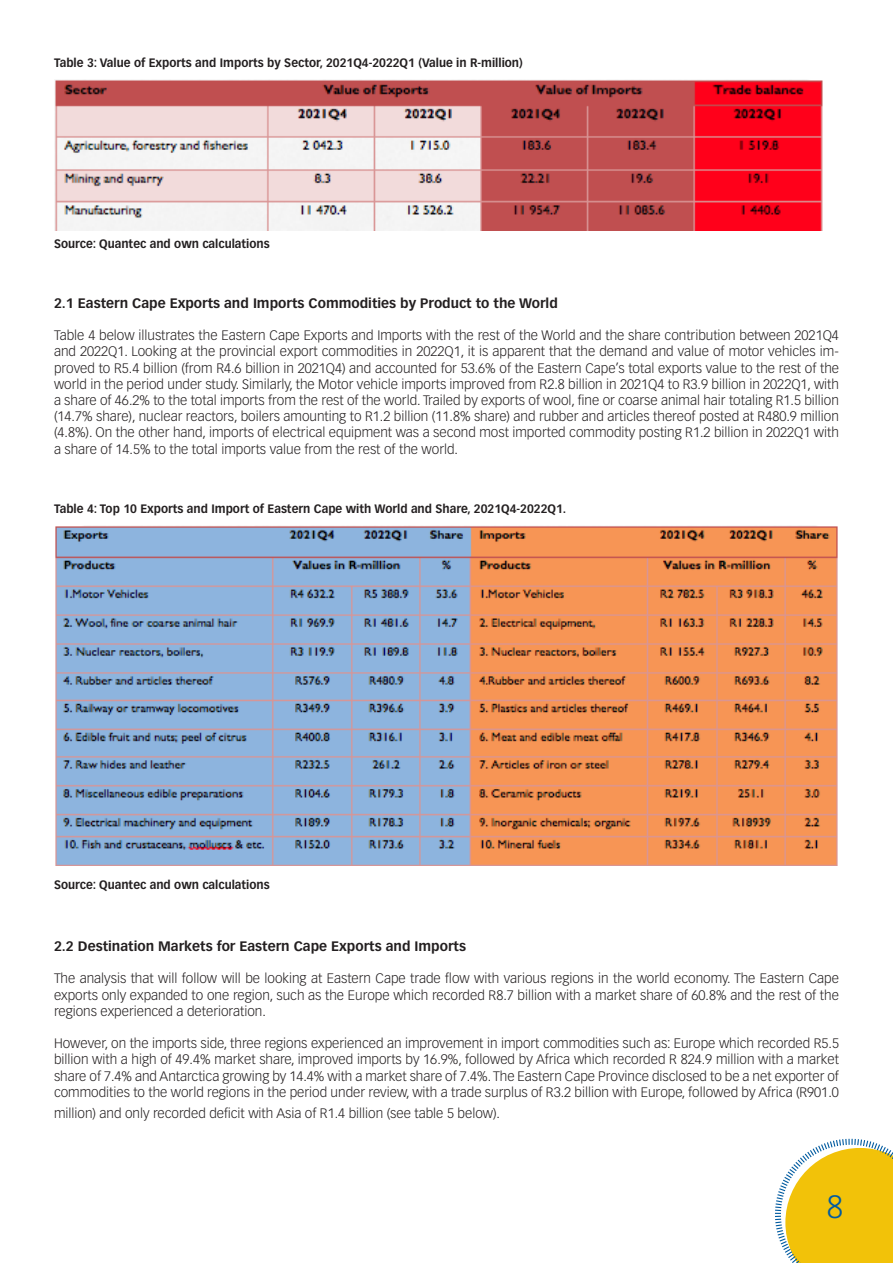
<style>
.page{position:relative;width:893px;height:1263px;background:#fff}
.page>*{position:absolute;margin:0;border:0;box-sizing:border-box;transform-origin:0 0}
.t1{font:300 31.5px "Vectora LT Std";color:#015ba0}
.t2{font:300 13.5px/16.2px "Vectora LT Std";color:#231f20;text-align:justify}
.t3{font:700 13.5px "Vectora LT Std";color:#231f20}
.t4{font:700 12px "Vectora LT Std";color:#231f20;scale:.96 1}
</style>
<div class="page">
<svg style="left:775px;top:1138px;width:118px;height:125px"></svg>
<img style="left:54px;top:79px;width:769px;height:152px">
<img style="left:55px;top:525px;width:783px;height:341px">
<p class="t4" style="left:54px;top:56px;width:490px">Table 3: Value of Exports and Imports by Sector, 2021Q4-2022Q1 (Value in R-million)</p>
<p class="t4" style="left:54px;top:237px;width:226px">Source: Quantec and own calculations</p>
<p class="t3" style="left:54px;top:295px;width:505px">2.1 Eastern Cape Exports and Imports Commodities by Product to the World</p>
<p class="t2" style="left:54px;top:327px;width:787px">Table 4 below illustrates the Eastern Cape Exports and Imports with the rest of the World and the share contribution between 2021Q4 and 2022Q1. Looking at the provincial export commodities in 2022Q1, it is apparent that the demand and value of motor vehicles im&shy;proved to R5.4 billion (from R4.6 billion in 2021Q4) and accounted for 53.6% of the Eastern Cape’s total exports value to the rest of the world in the period under study. Similarly, the Motor vehicle imports improved from R2.8 billion in 2021Q4 to R3.9 billion in 2022Q1, with a share of 46.2% to the total imports from the rest of the world. Trailed by exports of wool, fine or coarse animal hair totaling R1.5 billion (14.7% share), nuclear reactors, boilers amounting to R1.2 billion (11.8% share) and rubber and articles thereof posted at R480.9 million (4.8%). On the other hand, imports of electrical equipment was a second most imported commodity posting R1.2 billion in 2022Q1 with a share of 14.5% to the total imports value from the rest of the world.</p>
<p class="t4" style="left:54px;top:501px;width:535px">Table 4: Top 10 Exports and Import of Eastern Cape with World and Share, 2021Q4-2022Q1.</p>
<p class="t4" style="left:54px;top:877px;width:226px">Source: Quantec and own calculations</p>
<p class="t3" style="left:54px;top:938px;width:413px">2.2 Destination Markets for Eastern Cape Exports and Imports</p>
<p class="t2" style="left:54px;top:971px;width:786px">The analysis that will follow will be looking at Eastern Cape trade flow with various regions in the world economy. The Eastern Cape exports only expanded to one region, such as the Europe which recorded R8.7 billion with a market share of 60.8% and the rest of the regions experienced a deterioration.</p>
<p class="t2" style="left:54px;top:1035px;width:787px">However, on the imports side, three regions experienced an improvement in import commodities such as: Europe which recorded R5.5 billion with a high of 49.4% market share, improved imports by 16.9%, followed by Africa which recorded R 824.9 million with a market share of 7.4% and Antarctica growing by 14.4% with a market share of 7.4%. The Eastern Cape Province disclosed to be a net exporter of commodities to the world regions in the period under review, with a trade surplus of R3.2 billion with Europe, followed by Africa (R901.0</p>
<p class="t2" style="left:54px;top:1106px;width:448px">million) and only recorded deficit with Asia of R1.4 billion (see table 5 below).</p>
<h1 class="t1" style="left:827px;top:1188px;width:18px">8</h1>
</div>
